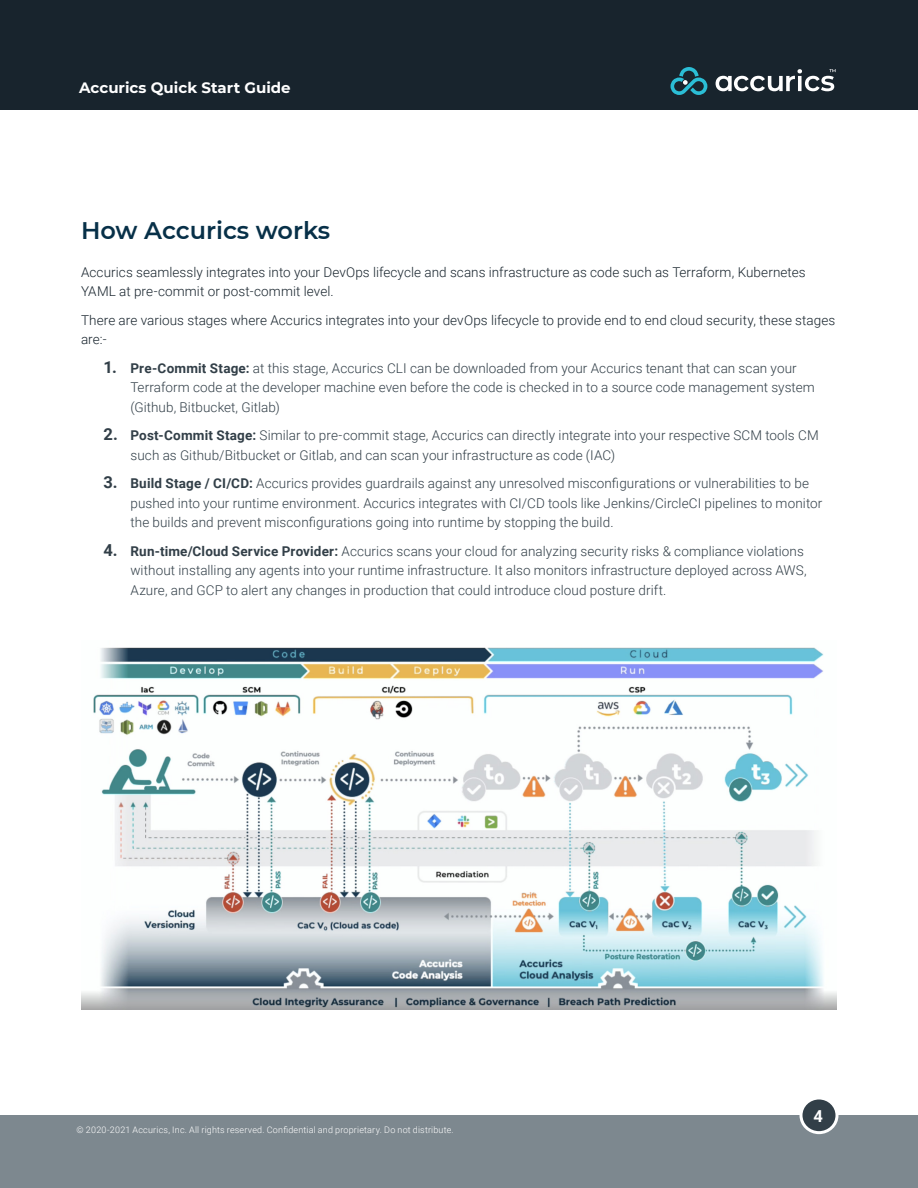
<style>
.page{position:relative;width:918px;height:1188px;background:#fff}
.page>*{position:absolute;margin:0;border:0;box-sizing:border-box;transform-origin:0 0}
.HEADLINE{font:600 24px "Montserrat";letter-spacing:-.005em;color:#073048}
.t1{font:700 16.5px "Roboto";color:#fff}
.t2{font:700 15px "Montserrat";color:#fff}
.t3{font:300 13.5px/19.5px "Roboto";letter-spacing:.005em;color:#323f48}
.BODY_COPY{font:300 13.5px/19.5px "Roboto";letter-spacing:.005em;color:#18242d}
.t4{font:300 9px "Roboto";letter-spacing:.02em;color:#fff}
.s1{font-weight:700;font-size:16.5px}
.s2{font-weight:700}
</style>
<div class="page">
<div style="left:0;top:0;width:918px;height:110px;background:#18242d"></div>
<svg style="left:716px;top:69px;width:120px;height:22px"></svg>
<svg style="left:671px;top:67px;width:36px;height:28px"></svg>
<div style="left:0;top:1115px;width:918px;height:73px;background:#7d888f"></div>
<div style="left:801px;top:1098px;width:36px;height:35px;background:#323f48;border-radius:50%"></div>
<div style="left:800px;top:1096px;width:38px;height:38px;border:3px solid #fff;border-radius:50%"></div>
<img style="left:81px;top:647px;width:756px;height:362px">
<p class="t2" style="left:79px;top:77px;width:213px">Accurics Quick Start Guide</p>
<p class="HEADLINE" style="left:81px;top:214px;width:251px">How Accurics works</p>
<p class="BODY_COPY" style="left:81px;top:262px;width:726px">Accurics seamlessly integrates into your DevOps lifecycle and scans infrastructure as code such as Terraform, Kubernetes<br>YAML at pre-commit or post-commit level.</p>
<p class="BODY_COPY" style="left:81px;top:310px;width:756px">There are various stages where Accurics integrates into your devOps lifecycle to provide end to end cloud security, these stages are:-</p>
<p class="t3" style="left:130px;top:358px;width:686px;text-indent:-27px"><span class="s1">1.</span> <span class="s2">Pre-Commit Stage:</span> at this stage, Accurics CLI can be downloaded from your Accurics tenant that can scan your<br>Terraform code at the developer machine even before the code is checked in to a source code management system (Github, Bitbucket, Gitlab)</p>
<p class="t3" style="left:130px;top:425px;width:690px;text-indent:-27px"><span class="s1">2.</span> <span class="s2">Post-Commit Stage:</span> Similar to pre-commit stage, Accurics can directly integrate into your respective SCM tools CM such as Github/Bitbucket or Gitlab, and can scan your infrastructure as code (IAC)</p>
<p class="t3" style="left:130px;top:473px;width:693px;text-indent:-27px"><span class="s1">3.</span> <span class="s2">Build Stage / CI/CD:</span> Accurics provides guardrails against any unresolved misconfigurations or vulnerabilities to be pushed into your runtime environment. Accurics integrates with CI/CD tools like Jenkins/CircleCI pipelines to monitor the builds and prevent misconfigurations going into runtime by stopping the build.</p>
<p class="t3" style="left:130px;top:541px;width:678px;text-indent:-27px"><span class="s1">4.</span> <span class="s2">Run-time/Cloud Service Provider:</span> Accurics scans your cloud for analyzing security risks &amp; compliance violations without installing any agents into your runtime infrastructure. It also monitors infrastructure deployed across AWS,<br>Azure, and GCP to alert any changes in production that could introduce cloud posture drift.</p>
<p class="t4" style="left:76px;top:1124px;width:379px">© 2020-2021 Accurics, Inc. All rights reserved. Confidential and proprietary. Do not distribute.</p>
<p class="t1" style="left:814px;top:1104px;width:11px">4</p>
</div>
